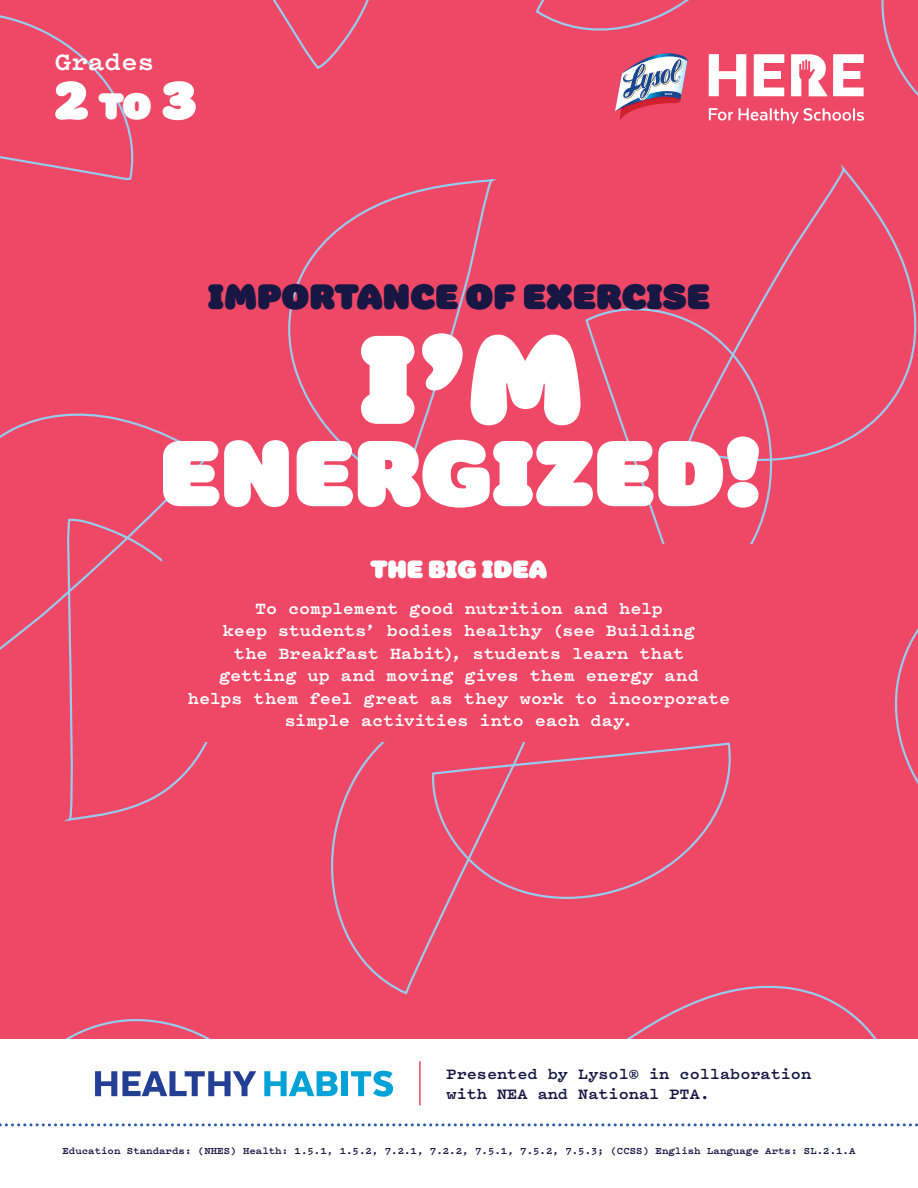
<style>
.page{position:relative;width:918px;height:1188px;background:#ef4867}
.page>*{position:absolute;margin:0;border:0;box-sizing:border-box;transform-origin:0 0}
.t1{font:127.5px "Colette Ultra Jumbo";color:#fff}
.t2{font:94.5px "Colette Ultra Jumbo";letter-spacing:.005em;color:#fff}
.t3{font:37.5px "Colette Ultra Jumbo";color:#fff}
.t4{font:36px "Colette Ultra Jumbo";letter-spacing:.005em;color:#181643}
.t5{font:700 27px "Pitch";color:#fff}
.t6{font:25.5px "Colette Ultra Jumbo";color:#fff}
.t7{font:700 18px/22.5px "Pitch";letter-spacing:.005em;color:#fff;text-align:center}
.t8{font:700 16.5px/19.8px "Pitch";color:#181643}
.t9{font:700 10.5px "Pitch";color:#181643}
</style>
<div class="page">
<svg style="left:67px;top:679px;width:141px;height:142px"></svg>
<svg style="left:0;top:413px;width:206px;height:266px"></svg>
<svg style="left:881px;top:0;width:37px;height:785px"></svg>
<svg style="left:762px;top:166px;width:156px;height:298px"></svg>
<svg style="left:585px;top:300px;width:190px;height:244px"></svg>
<svg style="left:617px;top:985px;width:287px;height:55px"></svg>
<svg style="left:535px;top:0;width:154px;height:31px"></svg>
<svg style="left:273px;top:0;width:96px;height:69px"></svg>
<svg style="left:0;top:1019px;width:299px;height:21px"></svg>
<svg style="left:289px;top:179px;width:205px;height:310px"></svg>
<svg style="left:331px;top:742px;width:116px;height:253px"></svg>
<svg style="left:431px;top:742px;width:300px;height:165px"></svg>
<svg style="left:709px;top:54px;width:37px;height:42px"></svg>
<svg style="left:754px;top:54px;width:30px;height:42px"></svg>
<svg style="left:833px;top:54px;width:31px;height:42px"></svg>
<svg style="left:791px;top:54px;width:36px;height:42px"></svg>
<svg style="left:709px;top:108px;width:24px;height:12px"></svg>
<svg style="left:739px;top:108px;width:125px;height:16px"></svg>
<svg style="left:615px;top:53px;width:73px;height:68px"></svg>
<div style="left:0;top:1040px;width:918px;height:148px;background:#fff"></div>
<svg style="left:95px;top:1071px;width:161px;height:25px"></svg>
<svg style="left:264px;top:1071px;width:74px;height:25px"></svg>
<div style="left:342px;top:1071px;width:6px;height:25px;background:#00a2d7"></div>
<svg style="left:351px;top:1071px;width:42px;height:26px"></svg>
<hr style="left:419px;top:1061px;width:2px;height:44px;background:#ef4867">
<svg style="left:0;top:1123px;width:918px;height:3px"></svg>
<div style="left:162px;top:544px;width:594px;height:198px;background:#ef4867"></div>
<svg style="left:0;top:15px;width:134px;height:166px"></svg>
<h3 class="t5" style="left:55px;top:43px;width:101px">Grades</h3>
<h3 class="t3" style="left:99px;top:77px;width:54px">TO</h3>
<h3 class="t4" style="left:208px;top:269px;width:503px">IMPORTANCE OF EXERCISE</h3>
<h1 class="t1" style="left:359px;top:282px;width:226px">I’M</h1>
<h2 class="t2" style="left:160px;top:401px;width:605px">ENERGIZED!</h2>
<h3 class="t6" style="left:371px;top:549px;width:178px">THE BIG IDEA</h3>
<p class="t7" style="left:188px;top:596px;width:544px">To complement good nutrition and help<br>keep students’ bodies healthy (see Building<br>the Breakfast Habit), students learn that<br>getting up and moving gives them energy and<br>helps them feel great as they work to incorporate simple activities into each day.</p>
<p class="t8" style="left:447px;top:1063px;width:366px">Presented by Lysol® in collaboration with NEA and National PTA.</p>
<p class="t9" style="left:63px;top:1143px;width:794px">Education Standards: (NHES) Health: 1.5.1, 1.5.2, 7.2.1, 7.2.2, 7.5.1, 7.5.2, 7.5.3; (CCSS) English Language Arts: SL.2.1.A</p>
</div>
